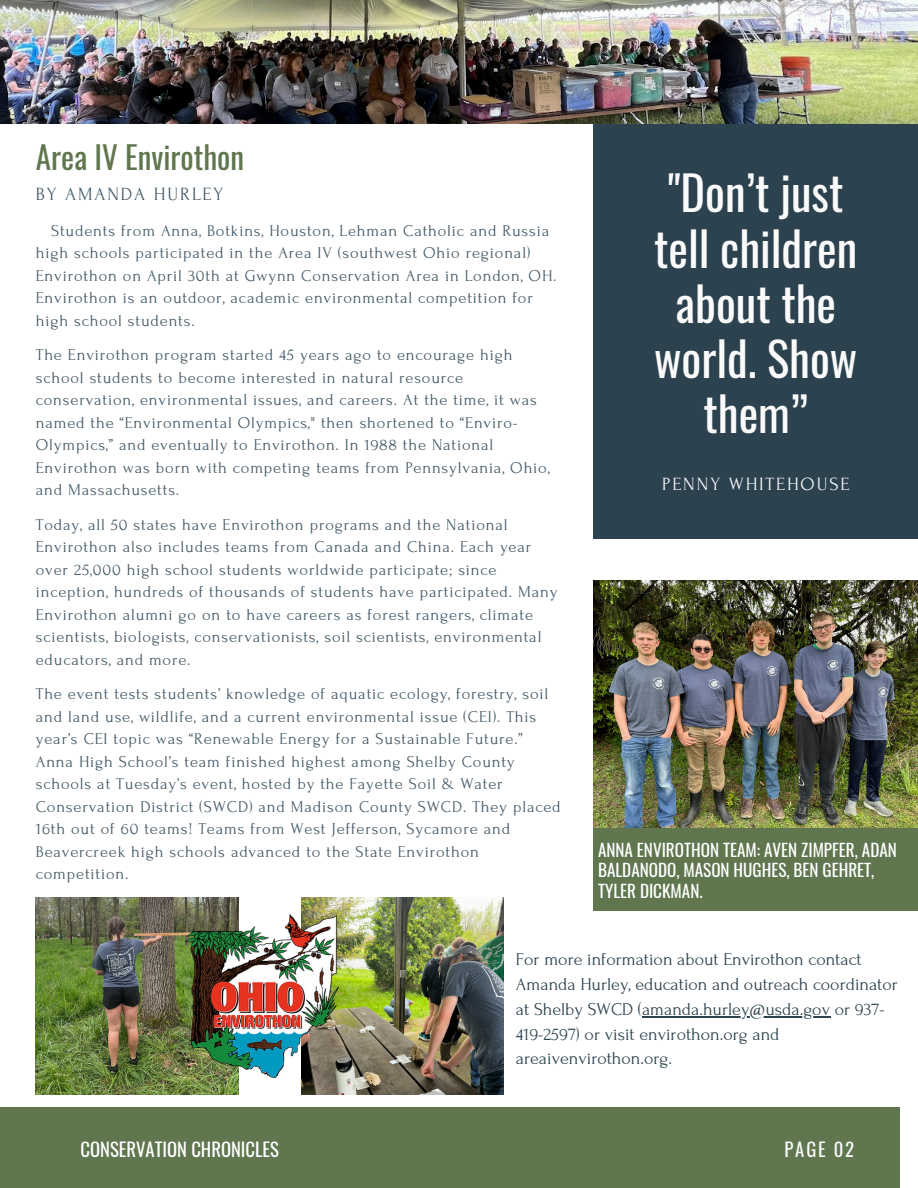
<style>
.page{position:relative;width:918px;height:1188px;background:#fff}
.page>*{position:absolute;margin:0;border:0;box-sizing:border-box;transform-origin:0 0}
.t1{font:46.65px/55.2px "Oswald";color:#fafafa;text-align:center}
.t2{font:31.2px "Oswald";color:#5f764f}
.t3{font:18.75px "Oswald";letter-spacing:.1em;color:#fafafa}
.t4{font:18.6px "Oswald";color:#fff}
.t5{font:18.6px "Forum";letter-spacing:.1em;color:#fafafa}
.t6{font:18.6px "Forum";letter-spacing:.1em;color:#435967}
.t7{font:18px/24.8px "Forum";color:#2c424f}
.t8{font:17.1px/20.2px "Oswald";color:#fff}
.t9{font:16.5px/22.5px "Forum";letter-spacing:.05em;color:#435967}
</style>
<div class="page">
<div style="left:594px;top:104px;width:324px;height:434px;background:#2c424f"></div>
<div style="left:0;top:1107px;width:900px;height:81px;background:#5f764f"></div>
<img style="left:0;top:0;width:918px;height:123px">
<img style="left:594px;top:580px;width:324px;height:249px">
<div style="left:594px;top:829px;width:324px;height:82px;background:#5f764f"></div>
<img style="left:36px;top:897px;width:202px;height:197px">
<img style="left:301px;top:897px;width:203px;height:197px">
<hr style="left:642px;top:1016px;width:188px;height:1px;background:#2c424f">
<img style="left:185px;top:914px;width:153px;height:163px">
<p class="t2" style="left:36px;top:133px;width:210px">Area IV Envirothon</p>
<p class="t6" style="left:36px;top:184px;width:189px">BY AMANDA HURLEY</p>
<p class="t9" style="left:36px;top:219px;width:522px;text-indent:15px">Students from Anna, Botkins, Houston, Lehman Catholic and Russia high schools participated in the Area IV (southwest Ohio regional)<br>Envirothon on April 30th at Gwynn Conservation Area in London, OH.<br>Envirothon is an outdoor, academic environmental competition for high school students.</p>
<p class="t9" style="left:36px;top:344px;width:515px">The Envirothon program started 45 years ago to encourage high school students to become interested in natural resource conservation, environmental issues, and careers. At the time, it was named the “Environmental Olympics," then shortened to “Enviro-Olympics,” and eventually to Envirothon. In 1988 the National Envirothon was born with competing teams from Pennsylvania, Ohio, and Massachusetts.</p>
<p class="t9" style="left:36px;top:513px;width:523px">Today, all 50 states have Envirothon programs and the National Envirothon also includes teams from Canada and China. Each year over 25,000 high school students worldwide participate; since inception, hundreds of thousands of students have participated. Many Envirothon alumni go on to have careers as forest rangers, climate scientists, biologists, conservationists, soil scientists, environmental educators, and more.</p>
<p class="t9" style="left:36px;top:683px;width:514px">The event tests students’ knowledge of aquatic ecology, forestry, soil and land use, wildlife, and a current environmental issue (CEI). This year’s CEI topic was “Renewable Energy for a Sustainable Future.”</p>
<h5 class="t9" style="left:36px;top:750px;width:526px">Anna High School’s team finished highest among Shelby County schools at Tuesday’s event, hosted by the Fayette Soil &amp; Water Conservation District (SWCD) and Madison County SWCD. They placed 16th out of 60 teams! Teams from West Jefferson, Sycamore and Beavercreek high schools advanced to the State Envirothon competition.</h5>
<p class="t1" style="left:654px;top:164px;width:205px">"Don’t just tell children about the world. Show them”</p>
<h4 class="t5" style="left:662px;top:474px;width:189px">PENNY WHITEHOUSE</h4>
<h3 class="t8" style="left:598px;top:839px;width:300px">ANNA ENVIROTHON TEAM: AVEN ZIMPFER, ADAN<br>BALDANODO, MASON HUGHES, BEN GEHRET,<br>TYLER DICKMAN.</h3>
<h3 class="t7" style="left:516px;top:948px;width:383px">For more information about Envirothon contact<br>Amanda Hurley, education and outreach coordinator at Shelby SWCD (amanda.hurley@usda.gov or 937-</h3>
<h3 class="t7" style="left:516px;top:1022px;width:265px">419-2597) or visit envirothon.org and areaivenvirothon.org.</h3>
<p class="t4" style="left:81px;top:1135px;width:200px">CONSERVATION CHRONICLES</p>
<p class="t3" style="left:784px;top:1135px;width:71px">PAGE 02</p>
</div>
